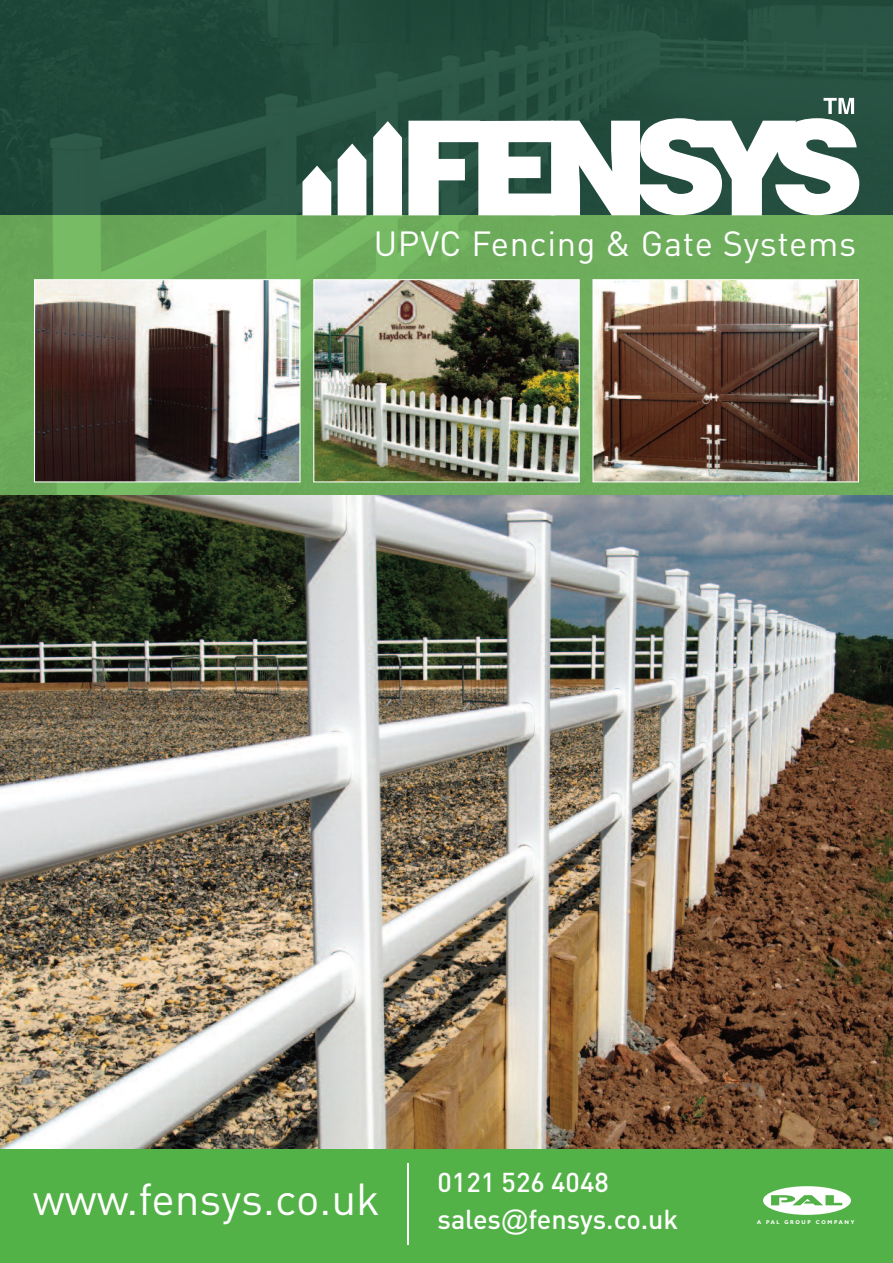
<style>
.page{position:relative;width:893px;height:1263px;background:#fff}
.page>*{position:absolute;margin:0;border:0;box-sizing:border-box;transform-origin:0 0}
.t1{font:44.25px "DIN";color:#fff}
.t2{font:34.5px "DIN";letter-spacing:.02em;color:#fff}
.t3{font:500 27px/37px "DIN";color:#fff}
.t4{font:700 5.55px "Humanist 521 BT";letter-spacing:.305em;color:#fff}
.s1{font-family:"Arial";font-weight:400}
</style>
<div class="page">
<img style="left:0;top:0;width:893px;height:495px">
<img style="left:36px;top:281px;width:262px;height:199px">
<div style="left:34px;top:279px;width:266px;height:203px;border:1px solid #fff"></div>
<img style="left:315px;top:281px;width:263px;height:199px">
<div style="left:313px;top:279px;width:267px;height:203px;border:1px solid #fff"></div>
<img style="left:0;top:495px;width:893px;height:654px">
<div style="left:0;top:1149px;width:893px;height:114px;background:#53b247"></div>
<svg style="left:763px;top:1186px;width:88px;height:29px"></svg>
<hr style="left:407px;top:1163px;width:1px;height:81px;background:#fff">
<svg style="left:408px;top:98px;width:451px;height:117px"></svg>
<svg style="left:373px;top:121px;width:29px;height:94px"></svg>
<svg style="left:338px;top:144px;width:28px;height:71px"></svg>
<svg style="left:302px;top:166px;width:29px;height:49px"></svg>
<img style="left:594px;top:281px;width:263px;height:199px">
<div style="left:592px;top:279px;width:267px;height:203px;border:1px solid #fff"></div>
<p class="t2" style="left:374px;top:231px;width:484px">UPVC Fencing &amp; Gate Systems</p>
<h1 class="t1" style="left:33px;top:1183px;width:348px">www.fensys.co.uk</h1>
<p class="t3" style="left:438px;top:1167px;width:242px">0121 526 4048 sales<span class="s1">@</span>fensys.co.uk</p>
<p class="t4" style="left:757px;top:1220px;width:99px">A PAL GROUP COMPANY</p>
</div>
